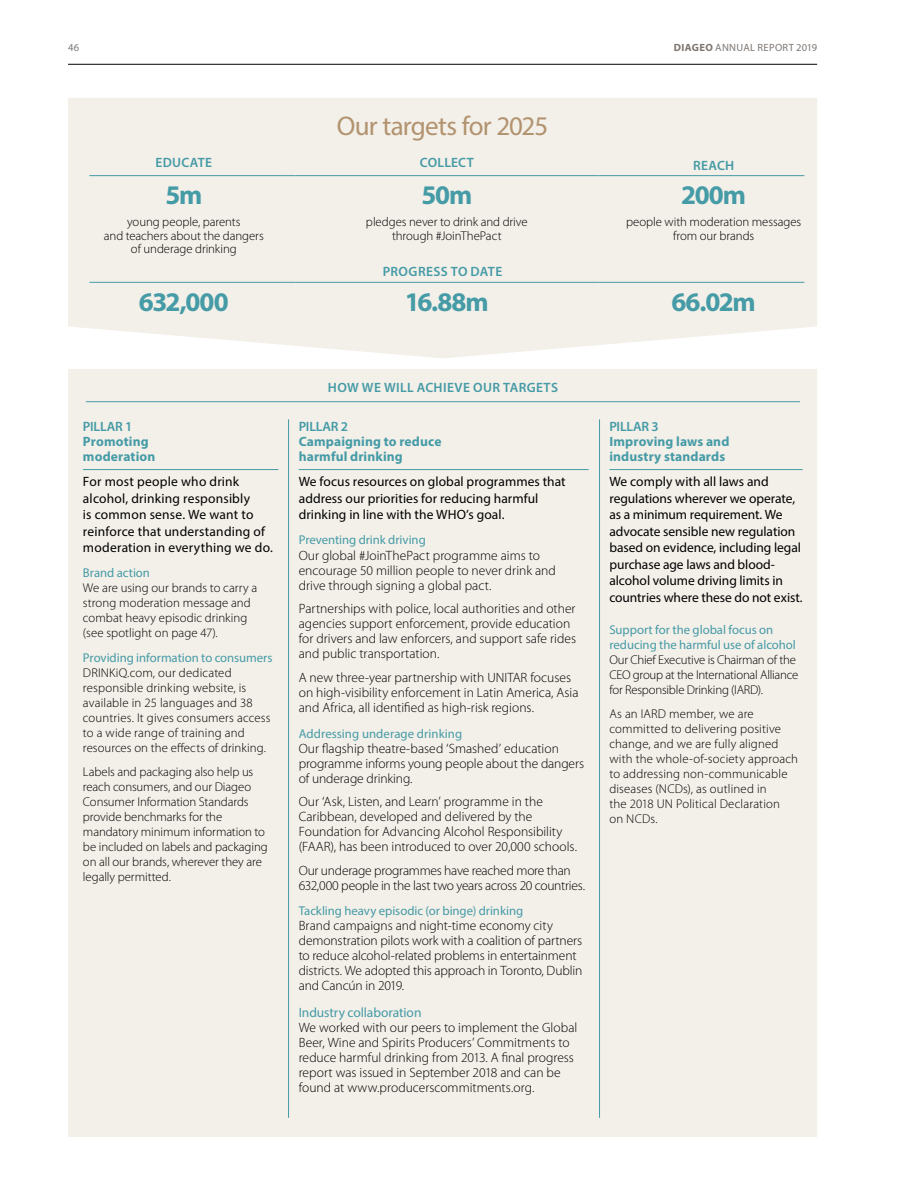
<style>
.page{position:relative;width:915px;height:1191px;background:#fff}
.page>*{position:absolute;margin:0;border:0;box-sizing:border-box;transform-origin:0 0}
.t1{font:700 27px "Myriad Pro";letter-spacing:-.045em;color:#459ba6}
.t2{font:27px "Myriad Pro";letter-spacing:-.03em;color:#b2936f}
.t3{font:300 13.5px/15px "Myriad Pro";color:#000}
.t4{font:13.5px/16.5px "Myriad Pro";color:#000}
.t5{font:300 13.5px/15px "Myriad Pro";letter-spacing:-.02em;color:#000}
.t6{font:700 13.5px/15px "Myriad Pro";letter-spacing:.01em;color:#459ba6}
.t7{font:600 13.5px "Myriad Pro";letter-spacing:.015em;color:#459ba6}
.t8{font:13.5px "Myriad Pro";letter-spacing:-.005em;color:#459ba6}
.t9{font:300 12.75px/15px "Myriad Pro";color:#000}
.t10{font:12.75px/15px "Myriad Pro";color:#459ba6}
.t11{font:300 12.75px/15px "Myriad Pro";letter-spacing:-.02em;color:#000}
.t12{font:10.5px "Myriad Pro";letter-spacing:.03em;color:#7d7773}
.s1{font-weight:700}
</style>
<div class="page">
<div style="left:68px;top:369px;width:748px;height:768px;background:#f3efe9"></div>
<hr style="left:298px;top:469px;width:290px;height:1px;background:#459ba6">
<hr style="left:83px;top:469px;width:195px;height:1px;background:#459ba6">
<hr style="left:609px;top:469px;width:193px;height:1px;background:#459ba6">
<hr style="left:288px;top:419px;width:1px;height:698px;background:#459ba6">
<hr style="left:599px;top:419px;width:1px;height:698px;background:#459ba6">
<div style="left:68px;top:98px;width:748px;height:260px;background:#f3efe9"></div>
<hr style="left:89px;top:175px;width:198px;height:1px;background:#459ba6">
<hr style="left:295px;top:175px;width:303px;height:1px;background:#459ba6">
<hr style="left:605px;top:175px;width:199px;height:1px;background:#459ba6">
<hr style="left:89px;top:282px;width:198px;height:1px;background:#459ba6">
<hr style="left:295px;top:282px;width:303px;height:1px;background:#459ba6">
<hr style="left:605px;top:282px;width:199px;height:1px;background:#459ba6">
<hr style="left:86px;top:401px;width:713px;height:1px;background:#459ba6">
<hr style="left:68px;top:64px;width:748px;height:1px;background:#000">
<p class="t12" style="left:68px;top:41px;width:13px">46</p>
<p class="t12" style="left:673px;top:41px;width:145px"><span class="s1">DIAGEO</span> ANNUAL REPORT 2019</p>
<h1 class="t2" style="left:337px;top:109px;width:213px">Our targets for 2025</h1>
<p class="t7" style="left:155px;top:154px;width:58px">EDUCATE</p>
<p class="t7" style="left:420px;top:154px;width:55px">COLLECT</p>
<p class="t7" style="left:693px;top:156px;width:42px">REACH</p>
<h1 class="t1" style="left:165px;top:178px;width:38px">5m</h1>
<p class="t9" style="left:104px;top:216px;width:161px;line-height:13.5px;text-align:center">young people, parents<br>and teachers about the dangers of underage drinking</p>
<h1 class="t1" style="left:421px;top:178px;width:52px">50m</h1>
<p class="t9" style="left:366px;top:216px;width:163px;line-height:13.5px;text-align:center">pledges never to drink and drive through #JoinThePact</p>
<h1 class="t1" style="left:681px;top:178px;width:67px">200m</h1>
<p class="t9" style="left:625px;top:216px;width:177px;line-height:13.5px;text-align:center">people with moderation messages from our brands</p>
<p class="t7" style="left:382px;top:263px;width:121px">PROGRESS TO DATE</p>
<h1 class="t1" style="left:139px;top:284px;width:91px">632,000</h1>
<h1 class="t1" style="left:405px;top:284px;width:85px">16.88m</h1>
<h1 class="t1" style="left:671px;top:284px;width:86px">66.02m</h1>
<p class="t7" style="left:83px;top:418px;width:51px">PILLAR 1</p>
<p class="t6" style="left:83px;top:434px;width:74px">Promoting moderation</p>
<p class="t4" style="left:83px;top:473px;width:191px">For most people who drink alcohol, drinking responsibly<br>is common sense. We want to reinforce that understanding of moderation in everything we do.</p>
<p class="t10" style="left:83px;top:565px;width:68px">Brand action</p>
<p class="t9" style="left:83px;top:580px;width:176px">We are using our brands to carry a strong moderation message and combat heavy episodic drinking (see spotlight on page 47).</p>
<p class="t10" style="left:83px;top:650px;width:191px">Providing information to consumers</p>
<p class="t9" style="left:83px;top:665px;width:189px">DRINKiQ.com, our dedicated responsible drinking website, is available in 25 languages and 38 countries. It gives consumers access to a wide range of training and resources on the effects of drinking.</p>
<p class="t9" style="left:83px;top:764px;width:186px">Labels and packaging also help us reach consumers, and our Diageo<br>Consumer Information Standards provide benchmarks for the mandatory minimum information to be included on labels and packaging on all our brands, wherever they are legally permitted.</p>
<p class="t7" style="left:328px;top:378px;width:231px">HOW WE WILL ACHIEVE OUR TARGETS</p>
<p class="t7" style="left:298px;top:418px;width:51px">PILLAR 2</p>
<p class="t6" style="left:298px;top:434px;width:144px">Campaigning to reduce harmful drinking</p>
<p class="t4" style="left:298px;top:473px;width:268px">We focus resources on global programmes that address our priorities for reducing harmful drinking in line with the WHO’s goal.</p>
<p class="t10" style="left:298px;top:532px;width:128px">Preventing drink driving</p>
<p class="t3" style="left:298px;top:548px;width:258px">Our global #JoinThePact programme aims to encourage 50 million people to never drink and drive through signing a global pact.</p>
<p class="t3" style="left:298px;top:601px;width:279px">Partnerships with police, local authorities and other agencies support enforcement, provide education for drivers and law enforcers, and support safe rides and public transportation.</p>
<p class="t3" style="left:298px;top:670px;width:281px">A new three-year partnership with UNITAR focuses on high-visibility enforcement in Latin America, Asia and Africa, all identified as high-risk regions.</p>
<p class="t10" style="left:298px;top:725px;width:165px">Addressing underage drinking</p>
<p class="t3" style="left:298px;top:740px;width:287px">Our flagship theatre-based ‘Smashed’ education programme informs young people about the dangers of underage drinking.</p>
<p class="t3" style="left:298px;top:794px;width:280px">Our ‘Ask, Listen, and Learn’ programme in the Caribbean, developed and delivered by the Foundation for Advancing Alcohol Responsibility (FAAR), has been introduced to over 20,000 schools.</p>
<p class="t5" style="left:298px;top:862px;width:288px">Our underage programmes have reached more than<br>632,000 people in the last two years across 20 countries.</p>
<p class="t10" style="left:298px;top:902px;width:226px">Tackling heavy episodic (or binge) drinking</p>
<p class="t3" style="left:298px;top:918px;width:285px">Brand campaigns and night-time economy city demonstration pilots work with a coalition of partners to reduce alcohol-related problems in entertainment districts. We adopted this approach in Toronto, Dublin and Cancún in 2019.</p>
<p class="t8" style="left:298px;top:1004px;width:124px">Industry collaboration</p>
<p class="t3" style="left:298px;top:1020px;width:280px">We worked with our peers to implement the Global Beer, Wine and Spirits Producers’ Commitments to reduce harmful drinking from 2013. A final progress report was issued in September 2018 and can be found at www.producerscommitments.org.</p>
<p class="t7" style="left:609px;top:418px;width:51px">PILLAR 3</p>
<p class="t6" style="left:609px;top:434px;width:121px">Improving laws and industry standards</p>
<p class="t4" style="left:609px;top:473px;width:195px">We comply with all laws and regulations wherever we operate, as a minimum requirement. We advocate sensible new regulation based on evidence, including legal purchase age laws and blood&shy;alcohol volume driving limits in countries where these do not exist.</p>
<p class="t10" style="left:609px;top:622px;width:188px">Support for the global focus on reducing the harmful use of alcohol</p>
<p class="t11" style="left:609px;top:652px;width:190px">Our Chief Executive is Chairman of the<br>CEO group at the International Alliance for Responsible Drinking (IARD).</p>
<p class="t9" style="left:609px;top:706px;width:190px">As an IARD member, we are committed to delivering positive change, and we are fully aligned with the whole-of-society approach to addressing non-communicable diseases (NCDs), as outlined in<br>the 2018 UN Political Declaration<br>on NCDs.</p>
</div>
